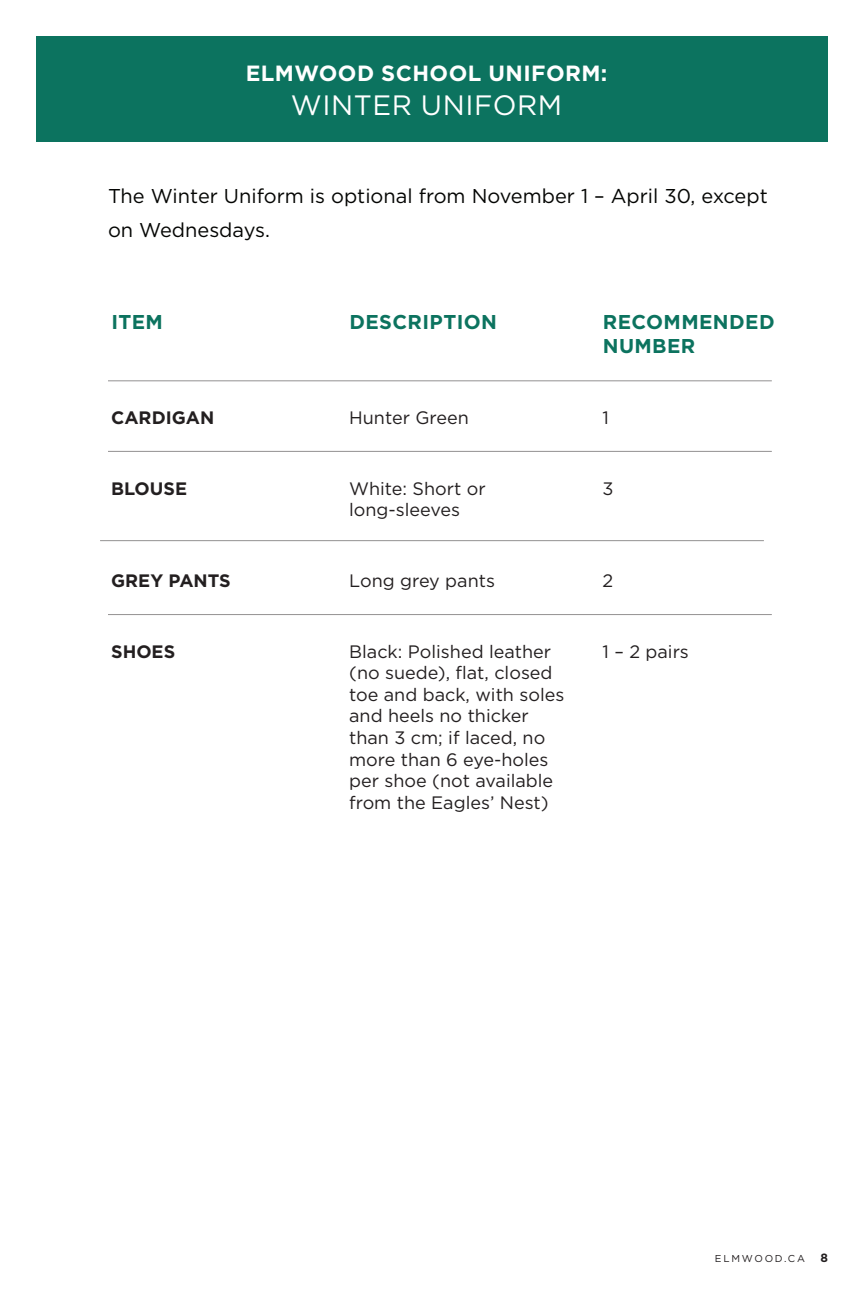
<style>
.page{position:relative;width:864px;height:1296px;background:#fff}
.page>*{position:absolute;margin:0;border:0;box-sizing:border-box;transform-origin:0 0}
.t1{font:28px "Gotham Pro";letter-spacing:.02em;color:#fff}
.t2{font:700 22px "Gotham Pro";letter-spacing:.02em;color:#fff}
.t3{font:20px/34px "Gotham Pro";color:#040503}
.t4{font:700 20px/24px "Gotham Pro";letter-spacing:.02em;color:#0c735f}
.t5{font:18px/21.6px "Gotham Pro";color:#231f20}
.t6{font:700 18px "Gotham Pro";color:#231f20}
.t7{font:700 12px "Gotham Pro";color:#231f20}
.t8{font:10px "Gotham Pro";letter-spacing:.18em;color:#231f20}
</style>
<div class="page">
<hr style="left:108px;top:451px;width:664px;height:1px;background:#231f20">
<hr style="left:100px;top:540px;width:664px;height:1px;background:#231f20">
<hr style="left:108px;top:614px;width:664px;height:1px;background:#231f20">
<div style="left:36px;top:36px;width:792px;height:105px;background:#0c735f"></div>
<hr style="left:108px;top:380px;width:664px;height:1px;background:#231f20">
<p class="t2" style="left:246px;top:61px;width:363px">ELMWOOD SCHOOL UNIFORM:</p>
<h1 class="t1" style="left:291px;top:89px;width:273px">WINTER UNIFORM</h1>
<p class="t3" style="left:108px;top:179px;width:661px">The Winter Uniform is optional from November 1 – April 30, except on Wednesdays.</p>
<p class="t4" style="left:111px;top:310px;width:53px">ITEM</p>
<p class="t4" style="left:349px;top:310px;width:149px">DESCRIPTION</p>
<p class="t4" style="left:603px;top:310px;width:173px">RECOMMENDED<br>NUMBER</p>
<p class="t6" style="left:111px;top:407px;width:105px">CARDIGAN</p>
<p class="t5" style="left:349px;top:407px;width:121px">Hunter Green</p>
<p class="t5" style="left:603px;top:407px;width:8px">1</p>
<p class="t6" style="left:111px;top:478px;width:77px">BLOUSE</p>
<p class="t5" style="left:349px;top:477px;width:138px">White: Short or long-sleeves</p>
<p class="t5" style="left:603px;top:477px;width:13px">3</p>
<p class="t6" style="left:111px;top:570px;width:121px">GREY PANTS</p>
<p class="t5" style="left:349px;top:570px;width:147px">Long grey pants</p>
<p class="t5" style="left:603px;top:570px;width:12px">2</p>
<p class="t6" style="left:111px;top:641px;width:66px">SHOES</p>
<p class="t5" style="left:349px;top:640px;width:217px">Black: Polished leather (no suede), flat, closed toe and back, with soles and heels no thicker than 3 cm; if laced, no more than 6 eye-holes per shoe (not available from the Eagles’ Nest)</p>
<p class="t5" style="left:603px;top:640px;width:88px">1 – 2 pairs</p>
<p class="t8" style="left:715px;top:1253px;width:92px">ELMWOOD.CA</p>
<p class="t7" style="left:820px;top:1251px;width:9px">8</p>
</div>
